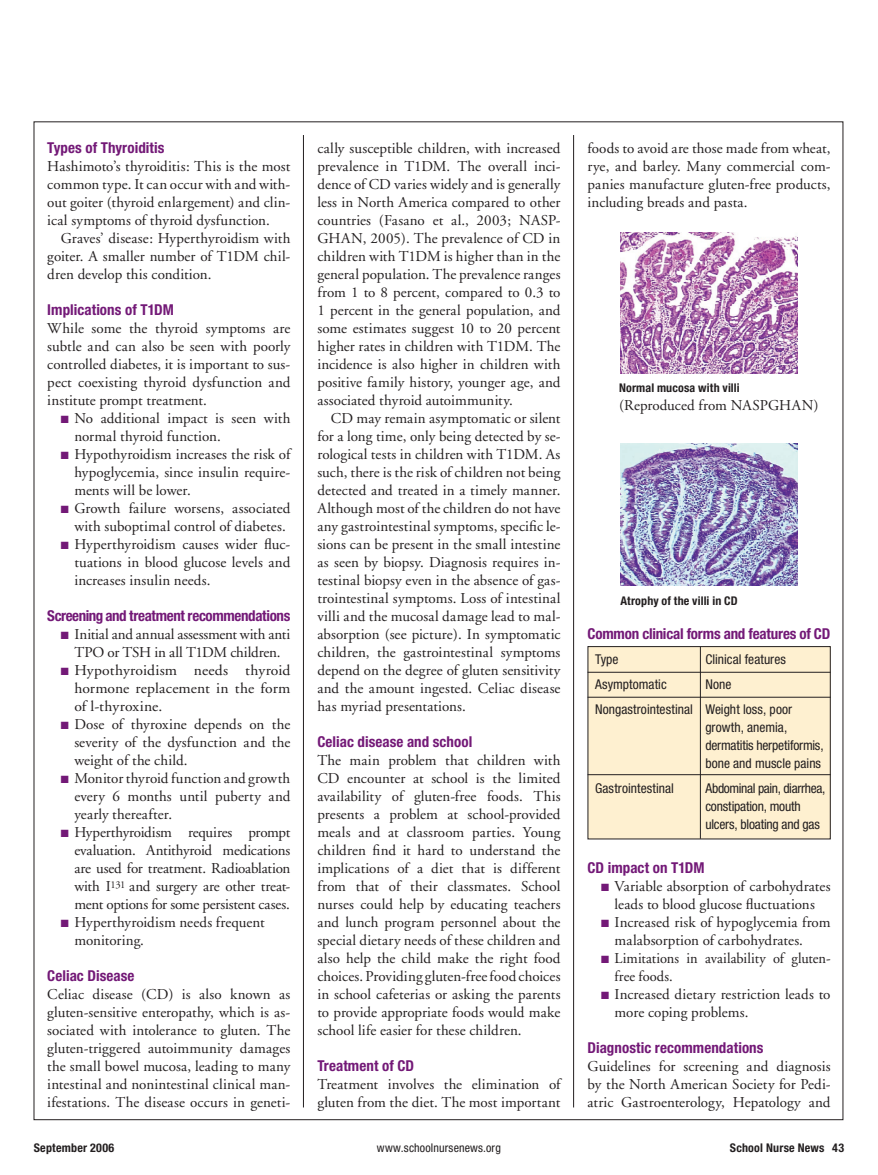
<style>
.page{position:relative;width:878px;height:1175px;background:#fff}
.page>*{position:absolute;margin:0;border:0;box-sizing:border-box;transform-origin:0 0}
.t1{font:15px/18px "Adobe Garamond";letter-spacing:.005em;color:#231f20;text-align:justify}
.t2{font:700 condensed 15px "Helvetica Neue";color:#731977}
.t3{font:15px/18px "Adobe Garamond";letter-spacing:.005em;color:#231f20;text-align:justify;scale:1.04 1}
.t4{font:15px/18px "Adobe Garamond";letter-spacing:.005em;color:#231f20;scale:.96 1}
.t5{font:700 condensed 15px "Helvetica Neue";letter-spacing:-.025em;color:#731977}
.t6{font:condensed 13.5px/18px "Helvetica Neue";color:#231f20}
.t7{font:700 condensed 12px "Helvetica Neue";letter-spacing:.015em;color:#231f20}
.t8{font:condensed 12px "Helvetica Neue";letter-spacing:.015em;color:#231f20}
.s1{color:#731977}
</style>
<div class="page">
<hr style="left:303px;top:135px;width:1px;height:972px;background:#231f20">
<hr style="left:573px;top:135px;width:1px;height:972px;background:#231f20">
<img style="left:620px;top:232px;width:177px;height:141px">
<img style="left:620px;top:443px;width:177px;height:142px">
<div style="left:588px;top:646px;width:242px;height:193px;background:#fef0d0"></div>
<hr style="left:700px;top:647px;width:1px;height:191px;background:#231f20">
<hr style="left:587px;top:672px;width:243px;height:1px;background:#231f20">
<hr style="left:587px;top:697px;width:243px;height:1px;background:#231f20">
<hr style="left:587px;top:774px;width:243px;height:1px;background:#231f20">
<p class="t2" style="left:47px;top:139px;width:119px">Types of Thyroiditis</p>
<p class="t1" style="left:47px;top:158px;width:244px">Hashimoto’s thyroiditis: This is the most common type. It can occur with and with&shy;out goiter (thyroid enlargement) and clin&shy;ical symptoms of thyroid dysfunction.</p>
<p class="t1" style="left:47px;top:230px;width:244px;text-indent:13px">Graves’ disease: Hyperthyroidism with goiter. A smaller number of T1DM chil&shy;dren develop this condition.</p>
<p class="t2" style="left:47px;top:301px;width:128px">Implications of T1DM</p>
<p class="t1" style="left:47px;top:320px;width:244px">While some the thyroid symptoms are subtle and can also be seen with poorly controlled diabetes, it is important to sus&shy;pect coexisting thyroid dysfunction and institute prompt treatment.</p>
<p class="t1" style="left:74px;top:410px;width:217px;text-indent:-14px"><span class="s1">■</span> No additional impact is seen with normal thyroid function.</p>
<p class="t1" style="left:74px;top:446px;width:217px;text-indent:-13px"><span class="s1">■</span> Hypothyroidism increases the risk of hypoglycemia, since insulin require&shy;ments will be lower.</p>
<p class="t1" style="left:61px;top:500px;width:231px;text-align:center"><span class="s1">■</span> Growth failure worsens, associated with suboptimal control of diabetes.</p>
<p class="t1" style="left:74px;top:536px;width:217px;text-indent:-13px"><span class="s1">■</span> Hyperthyroidism causes wider fluc&shy;tuations in blood glucose levels and increases insulin needs.</p>
<p class="t5" style="left:47px;top:607px;width:244px">Screening and treatment recommendations</p>
<p class="t1" style="left:61px;top:626px;width:231px;text-align:center"><span class="s1">■</span> Initial and annual assessment with anti<br>TPO or TSH in all T1DM children.</p>
<p class="t3" style="left:74px;top:662px;width:209px;text-indent:-14px"><span class="s1">■</span> Hypothyroidism needs thyroid hormone replacement in the form of l-thyroxine.</p>
<p class="t1" style="left:74px;top:716px;width:217px;text-indent:-14px"><span class="s1">■</span> Dose of thyroxine depends on the severity of the dysfunction and the weight of the child.</p>
<p class="t1" style="left:74px;top:770px;width:217px;text-indent:-14px"><span class="s1">■</span> Monitor thyroid function and growth every 6 months until puberty and yearly thereafter.</p>
<p class="t1" style="left:74px;top:824px;width:217px;text-indent:-13px"><span class="s1">■</span> Hyperthyroidism requires prompt evaluation. Antithyroid medications are used for treatment. Radioablation with I<sup>131</sup> and surgery are other treat&shy;ment options for some persistent cases.</p>
<p class="t1" style="left:74px;top:914px;width:192px;text-indent:-14px"><span class="s1">■</span> Hyperthyroidism needs frequent monitoring.</p>
<p class="t2" style="left:47px;top:967px;width:89px">Celiac Disease</p>
<p class="t1" style="left:47px;top:986px;width:244px">Celiac disease (CD) is also known as gluten-sensitive enteropathy, which is as&shy;sociated with intolerance to gluten. The gluten-triggered autoimmunity damages the small bowel mucosa, leading to many intestinal and nonintestinal clinical man&shy;ifestations. The disease occurs in geneti-</p>
<p class="t1" style="left:317px;top:140px;width:244px">cally susceptible children, with increased prevalence in T1DM. The overall inci&shy;dence of CD varies widely and is generally less in North America compared to other countries (Fasano et al., 2003; NASP-GHAN, 2005). The prevalence of CD in children with T1DM is higher than in the general population. The prevalence ranges from 1 to 8 percent, compared to 0.3 to 1 percent in the general population, and some estimates suggest 10 to 20 percent higher rates in children with T1DM. The incidence is also higher in children with positive family history, younger age, and associated thyroid autoimmunity.</p>
<p class="t1" style="left:317px;top:410px;width:245px;text-indent:13px">CD may remain asymptomatic or silent for a long time, only being detected by se&shy;rological tests in children with T1DM. As such, there is the risk of children not being detected and treated in a timely manner.<br>Although most of the children do not have any gastrointestinal symptoms, specific le&shy;sions can be present in the small intestine as seen by biopsy. Diagnosis requires in&shy;testinal biopsy even in the absence of gas&shy;trointestinal symptoms. Loss of intestinal villi and the mucosal damage lead to mal&shy;absorption (see picture). In symptomatic children, the gastrointestinal symptoms depend on the degree of gluten sensitivity and the amount ingested. Celiac disease has myriad presentations.</p>
<p class="t2" style="left:317px;top:733px;width:156px">Celiac disease and school</p>
<p class="t1" style="left:317px;top:752px;width:244px">The main problem that children with CD encounter at school is the limited availability of gluten-free foods. This presents a problem at school-provided meals and at classroom parties. Young children find it hard to understand the implications of a diet that is different from that of their classmates. School nurses could help by educating teachers and lunch program personnel about the special dietary needs of these children and also help the child make the right food choices. Providing gluten-free food choices in school cafeterias or asking the parents to provide appropriate foods would make school life easier for these children.</p>
<p class="t2" style="left:317px;top:1057px;width:98px">Treatment of CD</p>
<p class="t1" style="left:317px;top:1076px;width:244px">Treatment involves the elimination of gluten from the diet. The most important</p>
<p class="t1" style="left:587px;top:140px;width:244px">foods to avoid are those made from wheat, rye, and barley. Many commercial com&shy;panies manufacture gluten-free products, including breads and pasta.</p>
<p class="t7" style="left:619px;top:380px;width:122px">Normal mucosa with villi</p>
<p class="t1" style="left:619px;top:396px;width:201px">(Reproduced from NASPGHAN)</p>
<p class="t7" style="left:620px;top:593px;width:118px">Atrophy of the villi in CD</p>
<p class="t2" style="left:587px;top:625px;width:244px">Common clinical forms and features of CD</p>
<p class="t6" style="left:595px;top:650px;width:25px">Type</p>
<p class="t6" style="left:705px;top:650px;width:82px">Clinical features</p>
<p class="t6" style="left:595px;top:675px;width:73px">Asymptomatic</p>
<p class="t6" style="left:595px;top:672px;width:199px;line-height:24.8px;text-indent:110px">None<br>Nongastrointestinal Weight loss, poor</p>
<p class="t6" style="left:705px;top:718px;width:120px">growth, anemia, dermatitis herpetiformis, bone and muscle pains</p>
<p class="t6" style="left:595px;top:778px;width:80px">Gastrointestinal</p>
<p class="t6" style="left:705px;top:778px;width:122px">Abdominal pain, diarrhea, constipation, mouth ulcers, bloating and gas</p>
<p class="t2" style="left:587px;top:859px;width:119px">CD impact on T1DM</p>
<p class="t1" style="left:601px;top:878px;width:231px;text-align:center"><span class="s1">■</span> Variable absorption of carbohydrates leads to blood glucose fluctuations</p>
<p class="t1" style="left:614px;top:914px;width:217px;text-indent:-14px"><span class="s1">■</span> Increased risk of hypoglycemia from malabsorption of carbohydrates.</p>
<p class="t4" style="left:614px;top:950px;width:226px;text-indent:-14px"><span class="s1">■</span> Limitations in availability of gluten&shy;free foods.</p>
<p class="t1" style="left:614px;top:986px;width:217px;text-indent:-14px"><span class="s1">■</span> Increased dietary restriction leads to more coping problems.</p>
<p class="t2" style="left:587px;top:1039px;width:177px">Diagnostic recommendations</p>
<p class="t1" style="left:587px;top:1058px;width:244px">Guidelines for screening and diagnosis by the North American Society for Pedi&shy;atric Gastroenterology, Hepatology and</p>
<p class="t7" style="left:34px;top:1140px;width:82px">September 2006</p>
<p class="t8" style="left:377px;top:1140px;width:125px">www.schoolnursenews.org</p>
<p class="t7" style="left:729px;top:1140px;width:116px">School Nurse News 43</p>
</div>
